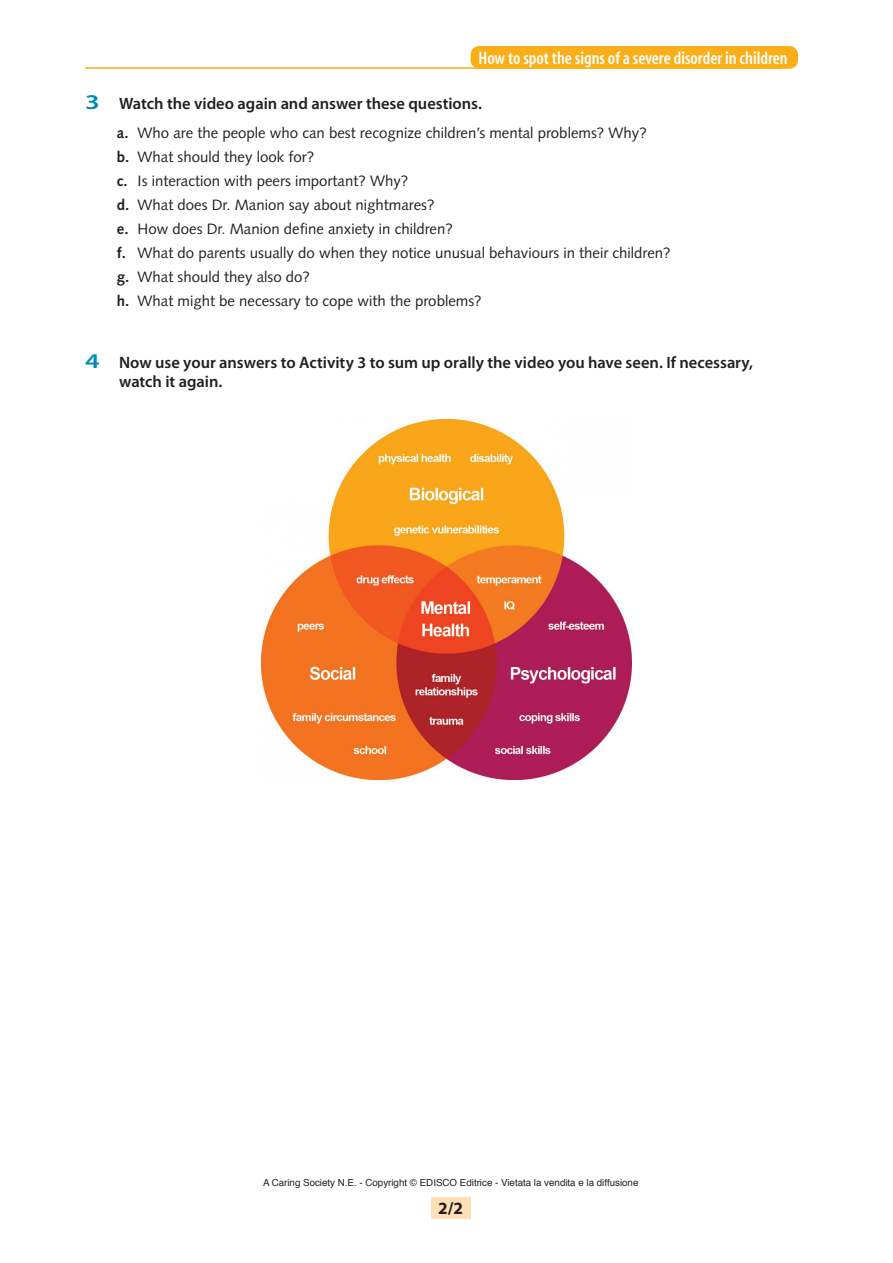
<style>
.page{position:relative;width:893px;height:1263px;background:#fff}
.page>*{position:absolute;margin:0;border:0;box-sizing:border-box;transform-origin:0 0}
.t1{font:600 condensed 18px "Myriad";color:#fff}
.t2{font:700 17.25px "Myriad Pro";color:#231f20}
.t3{font:600 16.5px/19.5px "Myriad Pro";letter-spacing:-.005em;color:#231f20}
.t4{font:15px/24px "Syntax";color:#231f20}
.t5{font:9.75px "Helvetica";color:#231f20}
.s1{font-size:21px;color:#008cb5}
.s2{font-weight:700}
</style>
<div class="page">
<div style="left:431px;top:1197px;width:40px;height:21px;background:#fee0b6"></div>
<img style="left:262px;top:419px;width:369px;height:361px">
<div style="left:471px;top:46px;width:327px;height:23px;background:#faaf18;border-radius:9px"></div>
<hr style="left:85px;top:67px;width:697px;height:2px;background:#faaf18">
<p class="t1" style="left:478px;top:49px;width:311px">How to spot the signs of a severe disorder in children</p>
<p class="t3" style="left:85px;top:94px;width:399px"><span class="s1">3</span> Watch the video again and answer these questions.</p>
<p class="t4" style="left:117px;top:120px;width:555px"><span class="s2">a.</span> Who are the people who can best recognize children’s mental problems? Why?<br><span class="s2">b.</span> What should they look for?<br><span class="s2">c.</span> Is interaction with peers important? Why?<br><span class="s2">d.</span> What does Dr. Manion say about nightmares?<br><span class="s2">e.</span> How does Dr. Manion define anxiety in children?<br><span class="s2">f.</span> What do parents usually do when they notice unusual behaviours in their children? <span class="s2">g.</span> What should they also do?<br><span class="s2">h.</span> What might be necessary to cope with the problems?</p>
<p class="t3" style="left:119px;top:353px;width:635px;text-indent:-34px"><span class="s1">4</span> Now use your answers to Activity 3 to sum up orally the video you have seen. If necessary, watch it again.</p>
<p class="t5" style="left:263px;top:1175px;width:377px">A Caring Society N.E. - Copyright © EDISCO Editrice - Vietata la vendita e la diffusione</p>
<p class="t2" style="left:438px;top:1198px;width:26px">2/2</p>
</div>
